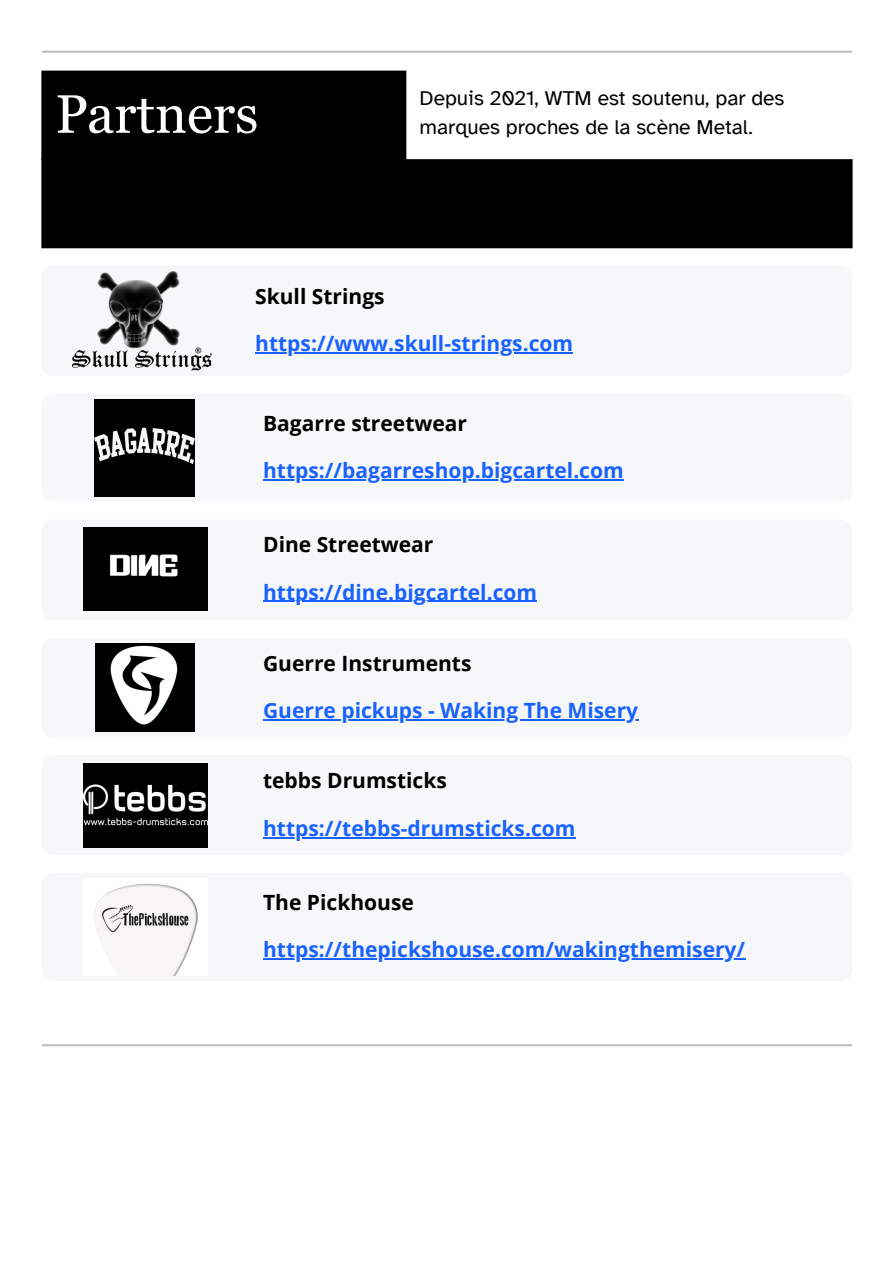
<style>
.page{position:relative;width:894px;height:1263px;background:#fff}
.page>*{position:absolute;margin:0;border:0;box-sizing:border-box;transform-origin:0 0}
.t1{font:54px "Georgia Pro";color:#fff}
.t2{font:700 21px "Open Sans";color:#1a62ff}
.t3{font:700 21px "Open Sans";color:#000}
.t4{font:21px/29.2px "Atkinson Hyperlegible";color:#000}
</style>
<div class="page">
<hr style="left:43px;top:51px;width:807px;height:2px;background:#bfc3c8">
<svg style="left:42px;top:71px;width:810px;height:177px;fill:#000"></svg>
<img style="left:71px;top:271px;width:141px;height:99px">
<hr style="left:255px;top:352px;width:318px;height:1px;background:#1a62ff">
<div style="left:94px;top:479px;width:530px;height:18px;background:#f6f7f8"></div>
<img style="left:94px;top:399px;width:101px;height:97px">
<hr style="left:263px;top:479px;width:360px;height:1px;background:#1a62ff">
<div style="left:83px;top:527px;width:454px;height:84px;background:#f6f7f8"></div>
<img style="left:83px;top:528px;width:124px;height:83px">
<hr style="left:263px;top:601px;width:274px;height:1px;background:#1a62ff">
<div style="left:95px;top:643px;width:544px;height:89px;background:#f6f7f8"></div>
<img style="left:96px;top:644px;width:99px;height:87px">
<hr style="left:263px;top:719px;width:375px;height:1px;background:#1a62ff">
<div style="left:83px;top:763px;width:493px;height:85px;background:#f6f7f8"></div>
<img style="left:83px;top:764px;width:124px;height:83px">
<hr style="left:263px;top:837px;width:312px;height:1px;background:#1a62ff">
<div style="left:119px;top:958px;width:627px;height:18px;background:#f6f7f8"></div>
<img style="left:94px;top:883px;width:113px;height:92px">
<hr style="left:263px;top:959px;width:482px;height:1px;background:#1a62ff">
<hr style="left:43px;top:1044px;width:807px;height:2px;background:#bfc3c8">
<p class="t1" style="left:55px;top:83px;width:205px">Partners</p>
<p class="t4" style="left:419px;top:83px;width:366px">Depuis 2021, WTM est soutenu, par des marques proches de la scène Metal.</p>
<h1 class="t3" style="left:255px;top:281px;width:131px">Skull Strings</h1>
<p class="t2" style="left:255px;top:329px;width:319px">https://www.skull-strings.com</p>
<h1 class="t3" style="left:263px;top:408px;width:205px">Bagarre streetwear</h1>
<p class="t2" style="left:263px;top:456px;width:362px">https://bagarreshop.bigcartel.com</p>
<h1 class="t3" style="left:263px;top:530px;width:172px">Dine Streetwear</h1>
<p class="t2" style="left:263px;top:577px;width:275px">https://dine.bigcartel.com</p>
<h1 class="t3" style="left:263px;top:648px;width:210px">Guerre Instruments</h1>
<p class="t2" style="left:263px;top:695px;width:376px">Guerre pickups - Waking The Misery</p>
<h1 class="t3" style="left:263px;top:765px;width:185px">tebbs Drumsticks</h1>
<p class="t2" style="left:263px;top:813px;width:314px">https://tebbs-drumsticks.com</p>
<h1 class="t3" style="left:263px;top:888px;width:152px">The Pickhouse</h1>
<p class="t2" style="left:263px;top:935px;width:483px">https://thepickshouse.com/wakingthemisery/</p>
</div>
